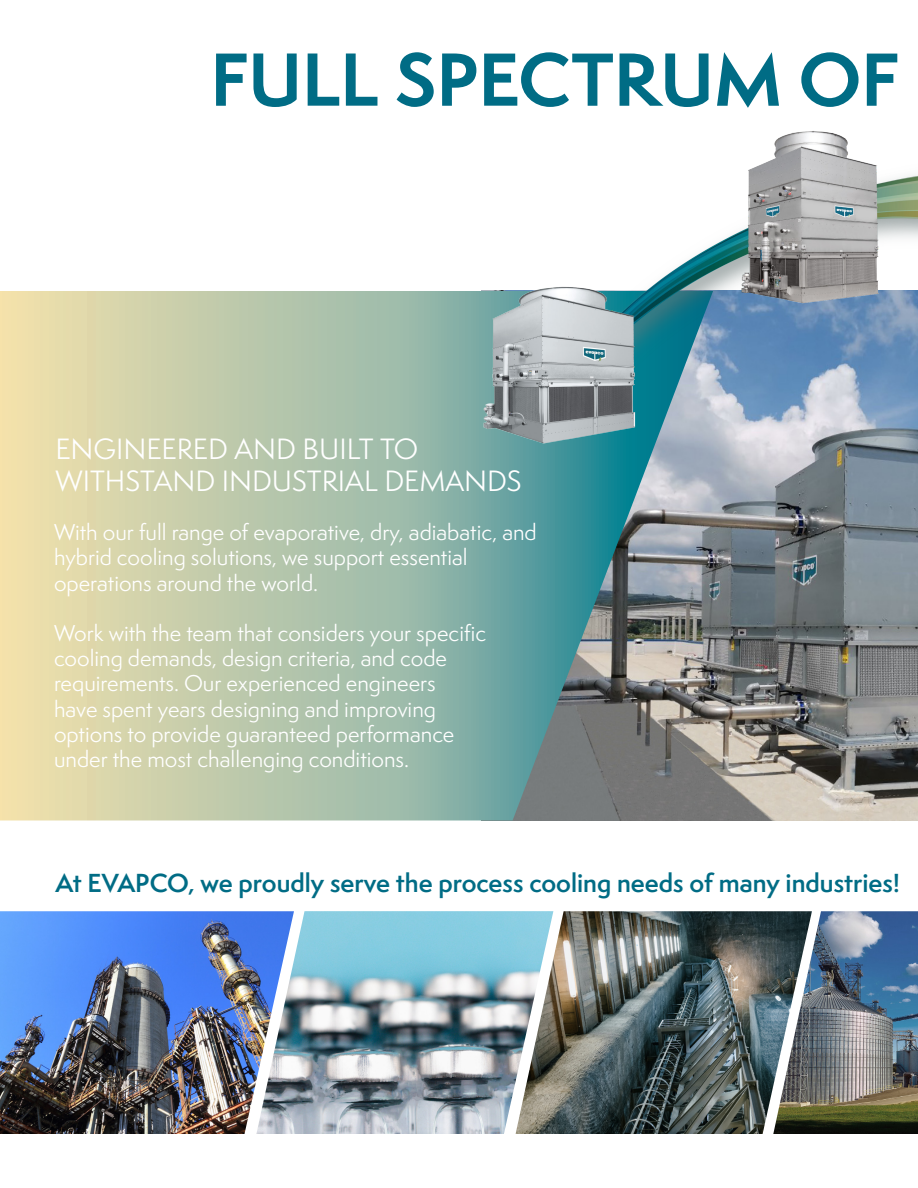
<style>
.page{position:relative;width:918px;height:1188px;background:#fff}
.page>*{position:absolute;margin:0;border:0;box-sizing:border-box;transform-origin:0 0}
.t1{font:700 69px "Semplicita Pro";color:#006c85}
.t2{font:27px/32.4px "Semplicita Pro";color:#fff}
.t3{font:600 24px "Semplicita Pro";color:#006c85}
.t4{font:21px/25.2px "Semplicita Pro";color:#fff}
</style>
<div class="page">
<img style="left:713px;top:498px;width:205px;height:322px">
<svg style="left:0;top:291px;width:713px;height:529px;background:#abbba3"></svg>
<img style="left:481px;top:131px;width:437px;height:367px">
<img style="left:0;top:911px;width:256px;height:223px">
<img style="left:256px;top:911px;width:260px;height:223px">
<img style="left:516px;top:911px;width:257px;height:223px">
<img style="left:773px;top:911px;width:145px;height:223px">
<p class="t1" style="left:210px;top:28px;width:690px">FULL SPECTRUM OF</p>
<p class="t2" style="left:56px;top:432px;width:468px">ENGINEERED AND BUILT TO<br>WITHSTAND INDUSTRIAL DEMANDS</p>
<p class="t4" style="left:54px;top:519px;width:484px">With our full range of evaporative, dry, adiabatic, and hybrid cooling solutions, we support essential operations around the world.</p>
<p class="t4" style="left:54px;top:620px;width:434px">Work with the team that considers your specific cooling demands, design criteria, and code requirements. Our experienced engineers<br>have spent years designing and improving options to provide guaranteed performance under the most challenging conditions.</p>
<p class="t3" style="left:56px;top:865px;width:846px">At EVAPCO, we proudly serve the process cooling needs of many industries!</p>
</div>
